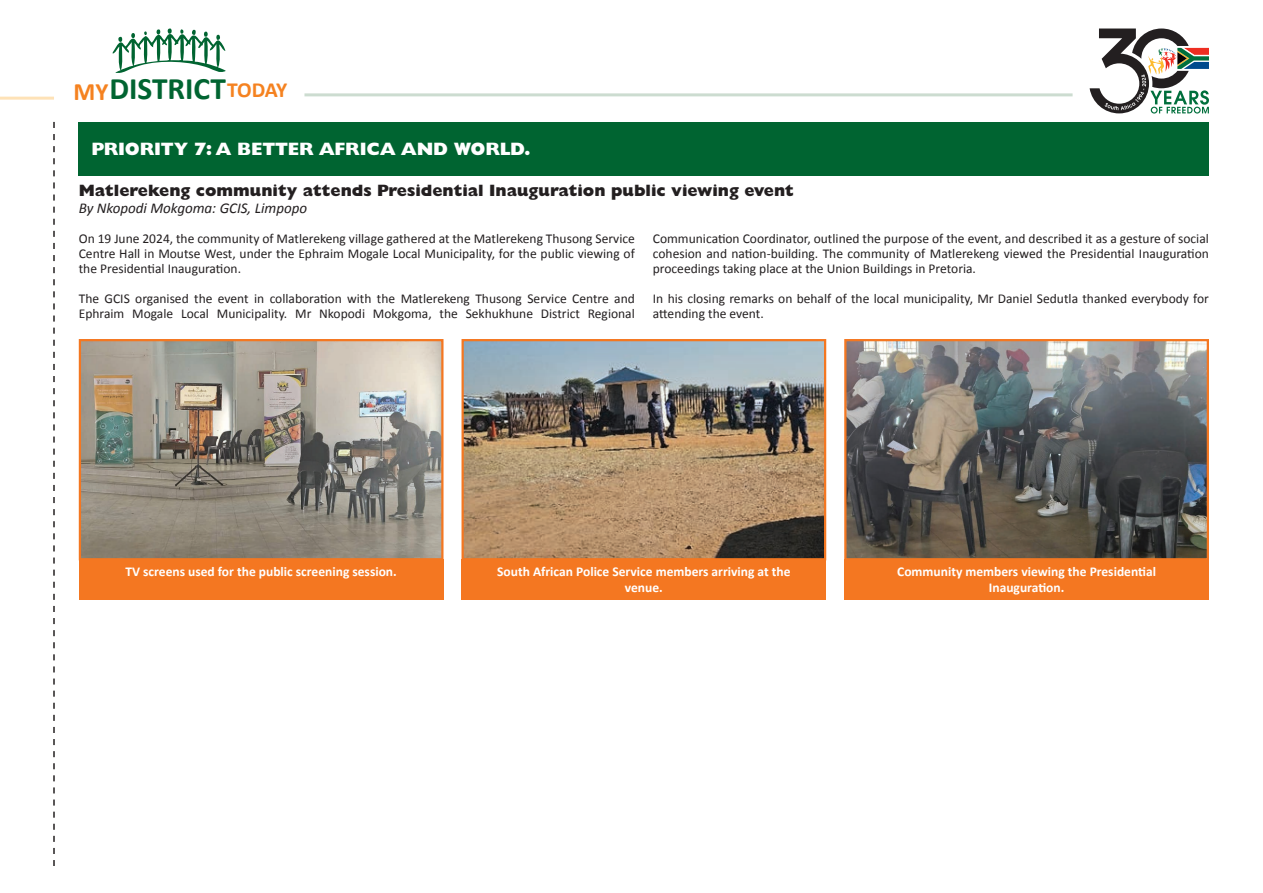
<style>
.page{position:relative;width:1263px;height:893px;background:#fff}
.page>*{position:absolute;margin:0;border:0;box-sizing:border-box;transform-origin:0 0}
.t1{font:700 31.35px "Calibri";color:#006431}
.t2{font:800 18px "Gill Sans MT Pro";letter-spacing:-.01em;color:#fff}
.t3{font:800 16.5px "Gill Sans MT Pro";color:#231f20}
.t4{font:italic 15px "Calibri";color:#231f20}
.t5{font:13.5px/15px "Calibri";color:#231f20;text-align:justify}
.t6{font:700 13.5px/16.2px "Calibri";color:#fff;text-align:center}
.s1{font-size:25.05px;color:#f58220}
.s2{font-size:21.6px;color:#f58220}
</style>
<div class="page">
<div style="left:79px;top:122px;width:1130px;height:54px;background:#006431"></div>
<svg style="left:53px;top:122px;width:2px;height:744px"></svg>
<hr style="left:0;top:97px;width:54px;height:3px;background:#fee2b7">
<hr style="left:304px;top:93px;width:768px;height:3px;background:#ccdcd0">
<svg style="left:113px;top:28px;width:113px;height:45px"></svg>
<svg style="left:1089px;top:29px;width:120px;height:85px"></svg>
<img style="left:82px;top:342px;width:358px;height:215px">
<div style="left:79px;top:339px;width:364px;height:221px;border:2px solid #f47721"></div>
<div style="left:79px;top:559px;width:364px;height:41px;background:#f47721"></div>
<img style="left:464px;top:342px;width:359px;height:215px">
<div style="left:461px;top:339px;width:365px;height:221px;border:2px solid #f47721"></div>
<div style="left:461px;top:559px;width:365px;height:41px;background:#f47721"></div>
<img style="left:847px;top:342px;width:359px;height:215px">
<div style="left:844px;top:339px;width:365px;height:221px;border:2px solid #f47721"></div>
<div style="left:844px;top:559px;width:365px;height:41px;background:#f47721"></div>
<h1 class="t1" style="left:73px;top:69px;width:215px"><span class="s1">MY</span>DISTRICT<span class="s2">TODAY</span></h1>
<h2 class="t2" style="left:91px;top:138px;width:441px">PRIORITY 7: A BETTER AFRICA AND WORLD.</h2>
<p class="t3" style="left:79px;top:181px;width:717px">Matlerekeng community attends Presidential Inauguration public viewing event</p>
<p class="t4" style="left:79px;top:197px;width:230px">By Nkopodi Mokgoma: GCIS, Limpopo</p>
<p class="t5" style="left:79px;top:231px;width:558px">On 19 June 2024, the community of Matlerekeng village gathered at the Matlerekeng Thusong Service Centre Hall in Moutse West, under the Ephraim Mogale Local Municipality, for the public viewing of the Presidential Inauguration.</p>
<p class="t5" style="left:79px;top:291px;width:558px">The GCIS organised the event in collaboration with the Matlerekeng Thusong Service Centre and<br>Ephraim Mogale Local Municipality. Mr Nkopodi Mokgoma, the Sekhukhune District Regional</p>
<p class="t5" style="left:653px;top:231px;width:558px">Communication Coordinator, outlined the purpose of the event, and described it as a gesture of social cohesion and nation-building. The community of Matlerekeng viewed the Presidential Inauguration proceedings taking place at the Union Buildings in Pretoria.</p>
<p class="t5" style="left:653px;top:291px;width:558px">In his closing remarks on behalf of the local municipality, Mr Daniel Sedutla thanked everybody for attending the event.</p>
<p class="t6" style="left:125px;top:563px;width:273px">TV screens used for the public screening session.</p>
<p class="t6" style="left:497px;top:563px;width:295px">South African Police Service members arriving at the venue.</p>
<p class="t6" style="left:897px;top:563px;width:260px">Community members viewing the Presidential<br>Inauguration.</p>
</div>
